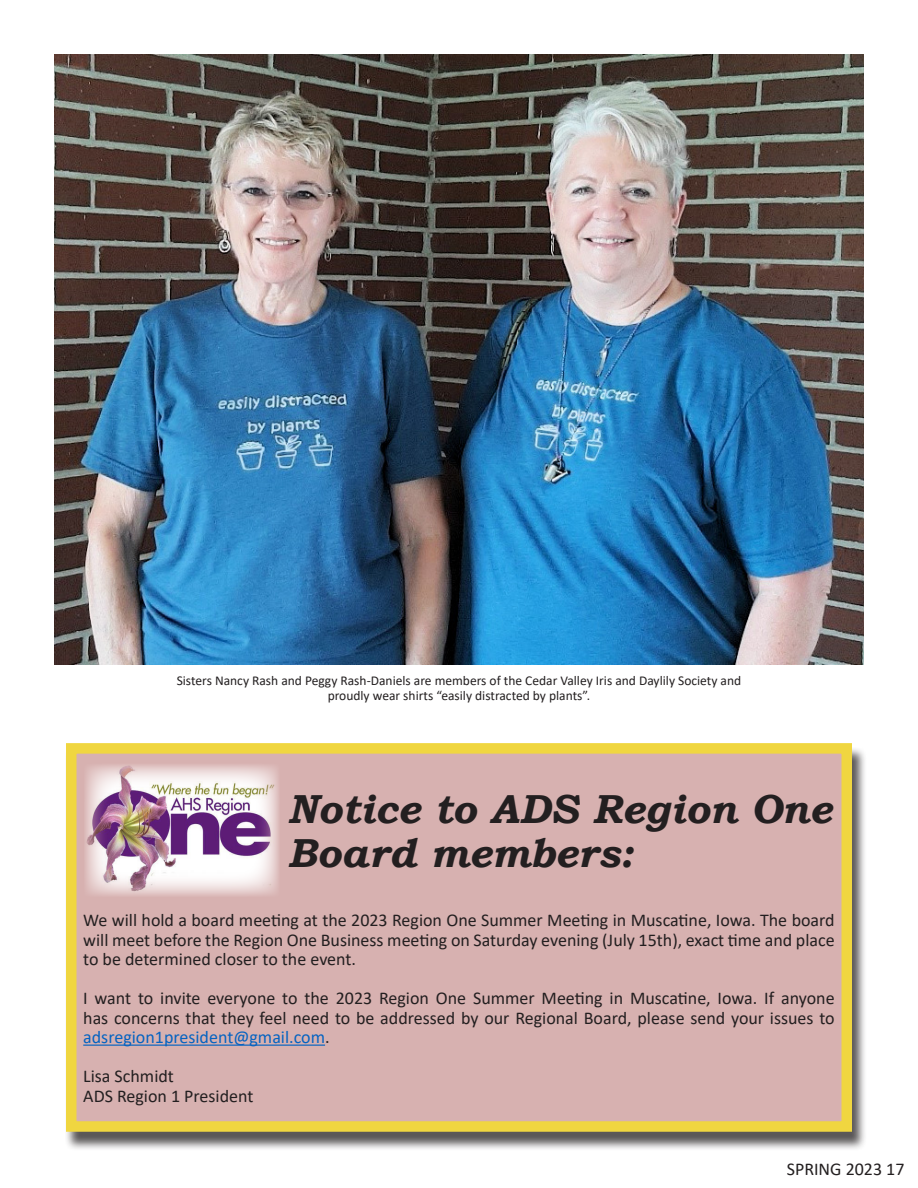
<style>
.page{position:relative;width:918px;height:1188px;background:#fff}
.page>*{position:absolute;margin:0;border:0;box-sizing:border-box;transform-origin:0 0}
.t1{font:italic 700 40.5px/43.7px "Bookman Old Style";color:#231f20}
.t2{font:18px/19.5px "Calibri";color:#231f20;text-align:justify}
.t3{font:13.5px/14.5px "Calibri";color:#231f20;text-align:center}
.s1{color:#0563c1}
</style>
<div class="page">
<img style="left:54px;top:54px;width:810px;height:610px">
<div style="left:64px;top:747px;width:803px;height:405px;background:#231f20;opacity:.75"></div>
<div style="left:71px;top:748px;width:776px;height:378px;background:#d7b1b0"></div>
<hr style="left:83px;top:1045px;width:242px;height:1px;background:#0563c1">
<div style="left:66px;top:743px;width:786px;height:389px;border:10px solid #f0d640"></div>
<img style="left:85px;top:765px;width:194px;height:130px">
<p class="t3" style="left:177px;top:673px;width:566px">Sisters Nancy Rash and Peggy Rash-Daniels are members of the Cedar Valley Iris and Daylily Society and proudly wear shirts “easily distracted by plants”.</p>
<p class="t1" style="left:287px;top:787px;width:546px">Notice to ADS Region One<br>Board members:</p>
<p class="t2" style="left:83px;top:910px;width:753px">We will hold a board meeting at the 2023 Region One Summer Meeting in Muscatine, Iowa. The board will meet before the Region One Business meeting on Saturday evening (July 15th), exact time and place to be determined closer to the event.</p>
<p class="t2" style="left:83px;top:988px;width:753px">I want to invite everyone to the 2023 Region One Summer Meeting in Muscatine, Iowa. If anyone has concerns that they feel need to be addressed by our Regional Board, please send your issues to <span class="s1">adsregion1president@gmail.com</span>.</p>
<p class="t2" style="left:83px;top:1066px;width:92px">Lisa Schmidt</p>
<p class="t2" style="left:83px;top:1085px;width:172px">ADS Region 1 President</p>
<p class="t2" style="left:787px;top:1158px;width:119px">SPRING 2023 17</p>
</div>
